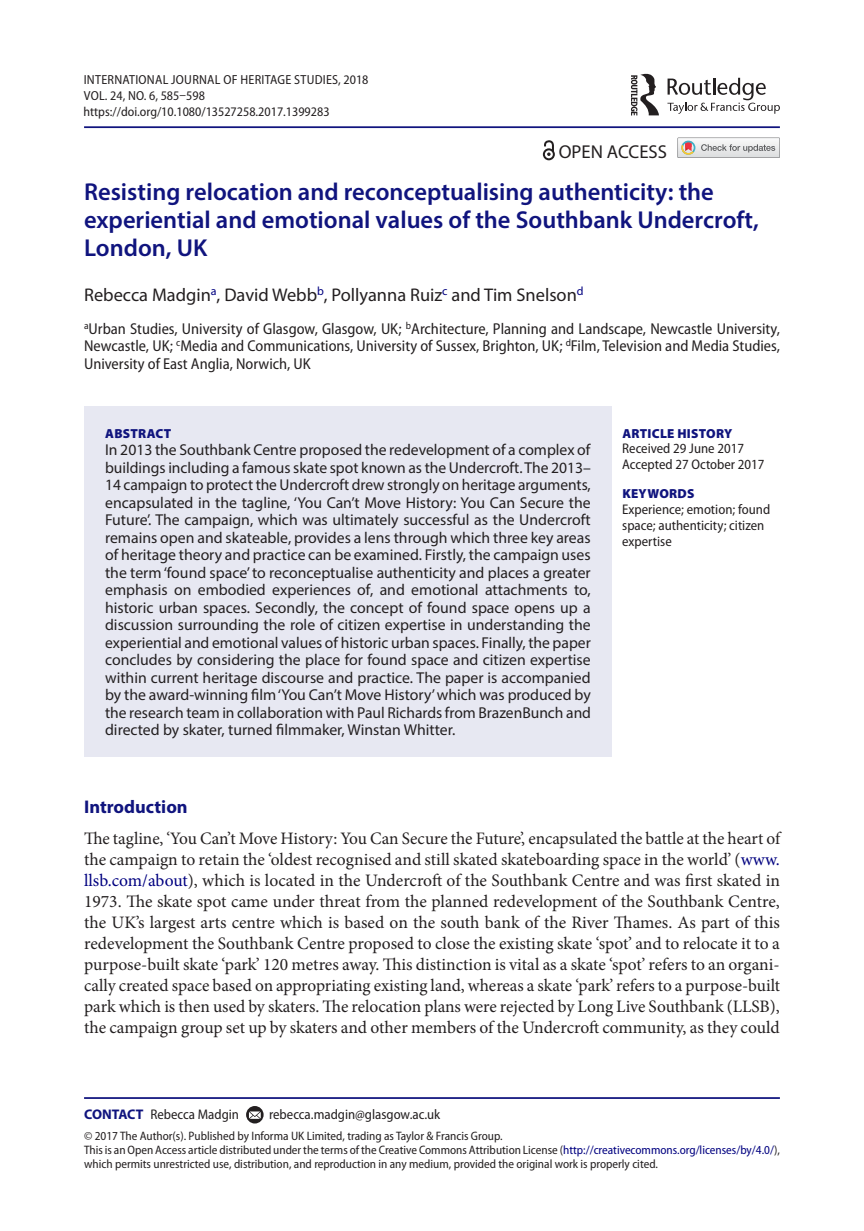
<style>
.page{position:relative;width:864px;height:1231px;background:#fff}
.page>*{position:absolute;margin:0;border:0;box-sizing:border-box;transform-origin:0 0}
.t1{font:600 24.5px/28px "Myriad Pro";color:#10147e}
.t2{font:18.72px "Myriad Pro";color:#231f20}
.t3{font:18.38px "Myriad Pro";color:#231f20}
.t4{font:700 18.38px "Myriad Pro";color:#10147e}
.t5{font:17.5px/21px "Minion Pro";letter-spacing:-.005em;color:#231f20;text-align:justify}
.t6{font:15.75px/17.5px "Myriad Pro";color:#231f20;text-align:justify}
.t7{font:semi-condensed 15.75px/17.5px "Myriad Pro";color:#231f20;text-align:justify}
.t8{font:semi-condensed 14px/15.8px "Myriad Pro";color:#231f20}
.t9{font:semi-condensed 13.12px/15.8px "Myriad Pro";color:#231f20}
.t10{font:900 13.12px "Myriad Pro";letter-spacing:.02em;color:#10147e}
.t11{font:semi-condensed 12.25px/14px "Myriad Pro";color:#231f20}
.s1{color:#000080}
.s2{font-weight:700;font-stretch:normal;color:#10147e}
</style>
<div class="page">
<hr style="left:84px;top:126px;width:695px;height:2px;background:#10147e">
<div style="left:84px;top:406px;width:527px;height:350px;background:#e7e8f2"></div>
<hr style="left:84px;top:1096px;width:695px;height:2px;background:#10147e">
<svg style="left:246px;top:1105px;width:17px;height:18px"></svg>
<svg style="left:249px;top:1111px;width:11px;height:7px"></svg>
<svg style="left:667px;top:78px;width:112px;height:36px"></svg>
<svg style="left:631px;top:74px;width:27px;height:41px"></svg>
<svg style="left:542px;top:140px;width:12px;height:20px"></svg>
<svg style="left:677px;top:137px;width:102px;height:21px"></svg>
<p class="t9" style="left:84px;top:72px;width:286px">International Journal of Heritage Studies, 2018<br>VOL. 24, NO. 6, 585–598 https://doi.org/10.1080/13527258.2017.1399283</p>
<p class="t2" style="left:558px;top:140px;width:110px">OPEN ACCESS</p>
<h1 class="t1" style="left:84px;top:177px;width:676px">Resisting relocation and reconceptualising authenticity: the experiential and emotional values of the Southbank Undercroft,<br>London, UK</h1>
<p class="t3" style="left:84px;top:284px;width:501px">Rebecca Madgin<sup>a</sup>, David Webb<sup>b</sup>, Pollyanna Ruiz<sup>c</sup> and Tim Snelson<sup>d</sup></p>
<p class="t7" style="left:84px;top:320px;width:697px"><sup>a</sup>Urban Studies, University of Glasgow, Glasgow, UK; <sup>b</sup>Architecture, Planning and Landscape, Newcastle University, Newcastle, UK; <sup>c</sup>Media and Communications, University of Sussex, Brighton, UK; <sup>d</sup>Film, Television and Media Studies, University of East Anglia, Norwich, UK</p>
<p class="t10" style="left:105px;top:426px;width:68px">ABSTRACT</p>
<p class="t6" style="left:105px;top:441px;width:487px">In 2013 the Southbank Centre proposed the redevelopment of a complex of buildings including a famous skate spot known as the Undercroft. The 2013– 14 campaign to protect the Undercroft drew strongly on heritage arguments, encapsulated in the tagline, ‘You Can’t Move History: You Can Secure the Future’. The campaign, which was ultimately successful as the Undercroft remains open and skateable, provides a lens through which three key areas of heritage theory and practice can be examined. Firstly, the campaign uses the term ‘found space’ to reconceptualise authenticity and places a greater emphasis on embodied experiences of, and emotional attachments to, historic urban spaces. Secondly, the concept of found space opens up a discussion surrounding the role of citizen expertise in understanding the experiential and emotional values of historic urban spaces. Finally, the paper concludes by considering the place for found space and citizen expertise within current heritage discourse and practice. The paper is accompanied by the award-winning film ‘You Can’t Move History’ which was produced by the research team in collaboration with Paul Richards from BrazenBunch and directed by skater, turned filmmaker, Winstan Whitter.</p>
<p class="t10" style="left:622px;top:426px;width:111px">ARTICLE HISTORY</p>
<p class="t8" style="left:622px;top:441px;width:144px">Received 29 June 2017<br>Accepted 27 October 2017</p>
<p class="t10" style="left:622px;top:486px;width:74px">KEYWORDS</p>
<p class="t8" style="left:622px;top:502px;width:149px">Experience; emotion; found space; authenticity; citizen expertise</p>
<p class="t4" style="left:84px;top:794px;width:105px">Introduction</p>
<p class="t5" style="left:84px;top:828px;width:697px">The tagline, ‘You Can’t Move History: You Can Secure the Future’, encapsulated the battle at the heart of the campaign to retain the ‘oldest recognised and still skated skateboarding space in the world’ (<span class="s1">www. llsb.com/about</span>), which is located in the Undercroft of the Southbank Centre and was first skated in 1973. The skate spot came under threat from the planned redevelopment of the Southbank Centre, the UK’s largest arts centre which is based on the south bank of the River Thames. As part of this redevelopment the Southbank Centre proposed to close the existing skate ‘spot’ and to relocate it to a purpose-built skate ‘park’ 120 metres away. This distinction is vital as a skate ‘spot’ refers to an organi&shy;cally created space based on appropriating existing land, whereas a skate ‘park’ refers to a purpose-built park which is then used by skaters. The relocation plans were rejected by Long Live Southbank (LLSB), the campaign group set up by skaters and other members of the Undercroft community, as they could</p>
<p class="t8" style="left:84px;top:1106px;width:156px"><span class="s2">CONTACT</span> Rebecca Madgin</p>
<p class="t8" style="left:269px;top:1106px;width:173px">rebecca.madgin@glasgow.ac.uk</p>
<p class="t11" style="left:84px;top:1128px;width:697px">© 2017 The Author(s). Published by Informa UK Limited, trading as Taylor &amp; Francis Group.<br>This is an Open Access article distributed under the terms of the Creative Commons Attribution License (<span class="s1">http://creativecommons.org/licenses/by/4.0/</span>), which permits unrestricted use, distribution, and reproduction in any medium, provided the original work is properly cited.</p>
</div>
